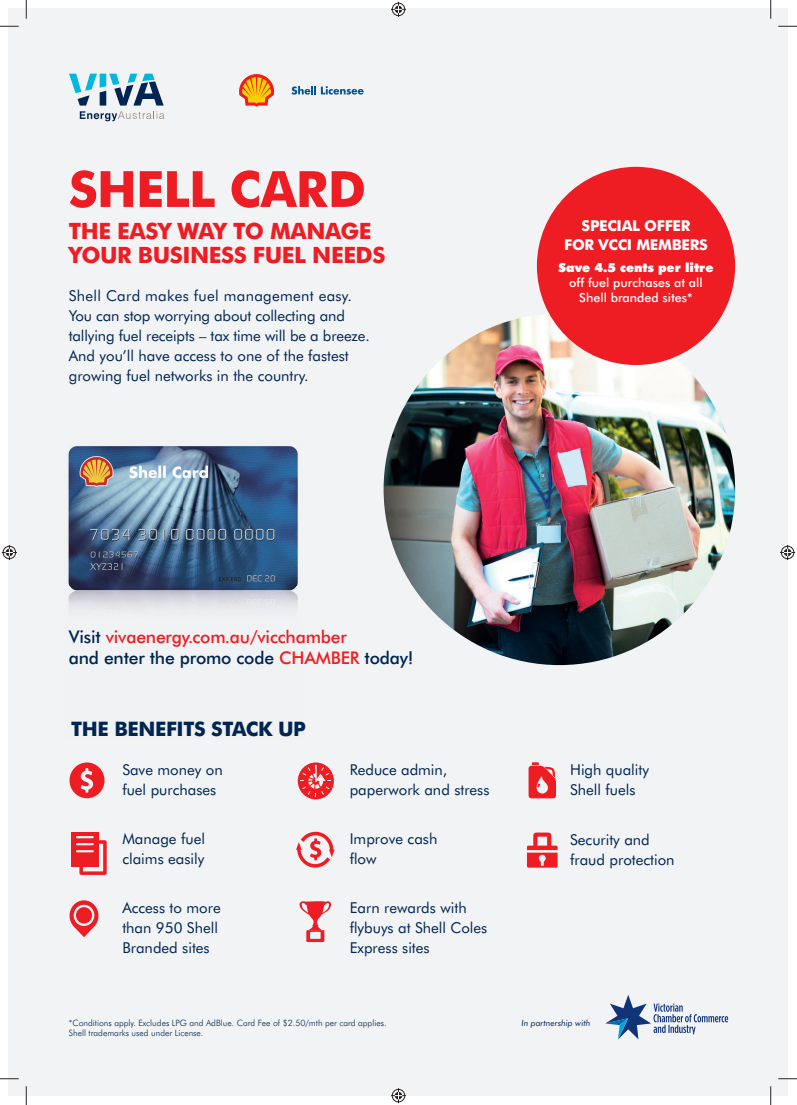
<style>
.page{position:relative;width:797px;height:1105px;background:#fff}
.page>*{position:absolute;margin:0;border:0;box-sizing:border-box;transform-origin:0 0}
.t1{font:700 50px "Futura BT";letter-spacing:-.02em;color:#ee1d23}
.t2{font:700 22.5px/23.8px "Futura BT";letter-spacing:-.02em;color:#ee1d23}
.t3{font:700 20px "Futura BT";letter-spacing:-.02em;color:#002551}
.t4{font:500 17.5px/21.2px "Futura BT";letter-spacing:-.01em;color:#ee1d23}
.t5{font:15px/20px "Futura BT";color:#002551}
.t6{font:15px "Futura BT";letter-spacing:.02em;color:#002551}
.t7{font:700 15px/19.5px "Futura BT";letter-spacing:-.02em;color:#fff;text-align:center}
.t8{font:500 12.5px "Futura BT";color:#fff}
.t9{font:900 12.5px "Futura BT";color:#fff}
.t10{font:300 8.75px "Futura BT";color:#002551}
.t11{font:italic 8.5px "Futura BT";color:#002551}
.s1{color:#002551}
</style>
<div class="page">
<div style="left:9px;top:9px;width:779px;height:1087px;background:#f2f3f4"></div>
<svg style="left:69px;top:74px;width:95px;height:47px"></svg>
<svg style="left:239px;top:74px;width:36px;height:33px"></svg>
<svg style="left:291px;top:86px;width:72px;height:9px"></svg>
<svg style="left:605px;top:995px;width:123px;height:44px"></svg>
<img style="left:383px;top:314px;width:352px;height:351px;border-radius:50%">
<div style="left:537px;top:167px;width:198px;height:198px;background:#ee1d23;border-radius:50%"></div>
<img style="left:68px;top:446px;width:230px;height:140px">
<img style="left:68px;top:594px;width:230px;height:16px">
<img style="left:70px;top:586px;width:227px;height:8px">
<div style="left:79px;top:840px;width:28px;height:35px;border:4px solid #ee1d23"></div>
<svg style="left:298px;top:762px;width:36px;height:37px"></svg>
<svg style="left:300px;top:765px;width:31px;height:32px"></svg>
<svg style="left:69px;top:762px;width:35px;height:36px"></svg>
<svg style="left:528px;top:762px;width:28px;height:36px"></svg>
<svg style="left:299px;top:901px;width:32px;height:41px"></svg>
<svg style="left:69px;top:900px;width:29px;height:37px"></svg>
<svg style="left:527px;top:832px;width:30px;height:36px"></svg>
<svg style="left:296px;top:831px;width:39px;height:37px"></svg>
<div style="left:71px;top:832px;width:27px;height:35px;background:#ee1d23"></div>
<svg style="left:77px;top:836px;width:16px;height:16px"></svg>
<svg style="left:0;top:25px;width:19px;height:2px"></svg>
<svg style="left:778px;top:25px;width:19px;height:2px"></svg>
<svg style="left:0;top:1078px;width:19px;height:1px"></svg>
<svg style="left:778px;top:1078px;width:19px;height:1px"></svg>
<svg style="left:25px;top:0;width:2px;height:19px"></svg>
<svg style="left:25px;top:1086px;width:2px;height:19px"></svg>
<svg style="left:770px;top:0;width:1px;height:19px"></svg>
<svg style="left:770px;top:1086px;width:1px;height:19px"></svg>
<svg style="left:391px;top:2px;width:15px;height:15px"></svg>
<svg style="left:391px;top:1088px;width:15px;height:15px"></svg>
<svg style="left:2px;top:545px;width:15px;height:15px"></svg>
<svg style="left:780px;top:545px;width:15px;height:15px"></svg>
<h1 class="t1" style="left:69px;top:168px;width:299px">SHELL CARD</h1>
<p class="t7" style="left:564px;top:217px;width:145px">SPECIAL OFFER<br>FOR VCCI MEMBERS</p>
<p class="t9" style="left:558px;top:263px;width:156px">Save 4.5 cents per litre</p>
<p class="t8" style="left:569px;top:278px;width:135px">off fuel purchases at all</p>
<h2 class="t2" style="left:69px;top:221px;width:318px">THE EASY WAY TO MANAGE<br>YOUR BUSINESS FUEL NEEDS</h2>
<p class="t6" style="left:69px;top:290px;width:285px">Shell Card makes fuel management easy.</p>
<p class="t8" style="left:579px;top:293px;width:115px">Shell branded sites*</p>
<p class="t5" style="left:69px;top:307px;width:302px">You can stop worrying about collecting and tallying fuel receipts – tax time will be a breeze.<br>And you’ll have access to one of the fastest growing fuel networks in the country.</p>
<p class="t4" style="left:69px;top:627px;width:346px"><span class="s1">Visit</span> vivaenergy.com.au/vicchamber<br><span class="s1">and enter the promo code</span> CHAMBER <span class="s1">today!</span></p>
<h3 class="t3" style="left:71px;top:720px;width:236px">THE BENEFITS STACK UP</h3>
<p class="t5" style="left:122px;top:761px;width:102px">Save money on fuel purchases</p>
<p class="t5" style="left:350px;top:761px;width:141px">Reduce admin, paperwork and stress</p>
<p class="t5" style="left:570px;top:761px;width:80px">High quality<br>Shell fuels</p>
<p class="t5" style="left:122px;top:830px;width:84px">Manage fuel claims easily</p>
<p class="t5" style="left:350px;top:830px;width:89px">Improve cash flow</p>
<p class="t5" style="left:122px;top:898px;width:100px">Access to more than 950 Shell<br>Branded sites</p>
<p class="t5" style="left:350px;top:898px;width:139px">Earn rewards with flybuys at Shell Coles<br>Express sites</p>
<p class="t5" style="left:570px;top:831px;width:106px">Security and fraud protection</p>
<p class="t10" style="left:69px;top:1019px;width:319px">*Conditions apply. Excludes LPG and AdBlue. Card Fee of $2.50/mth per card applies.</p>
<p class="t11" style="left:521px;top:1019px;width:71px">In partnership with</p>
<p class="t10" style="left:69px;top:1029px;width:136px">Shell trademarks used under License.</p>
</div>
